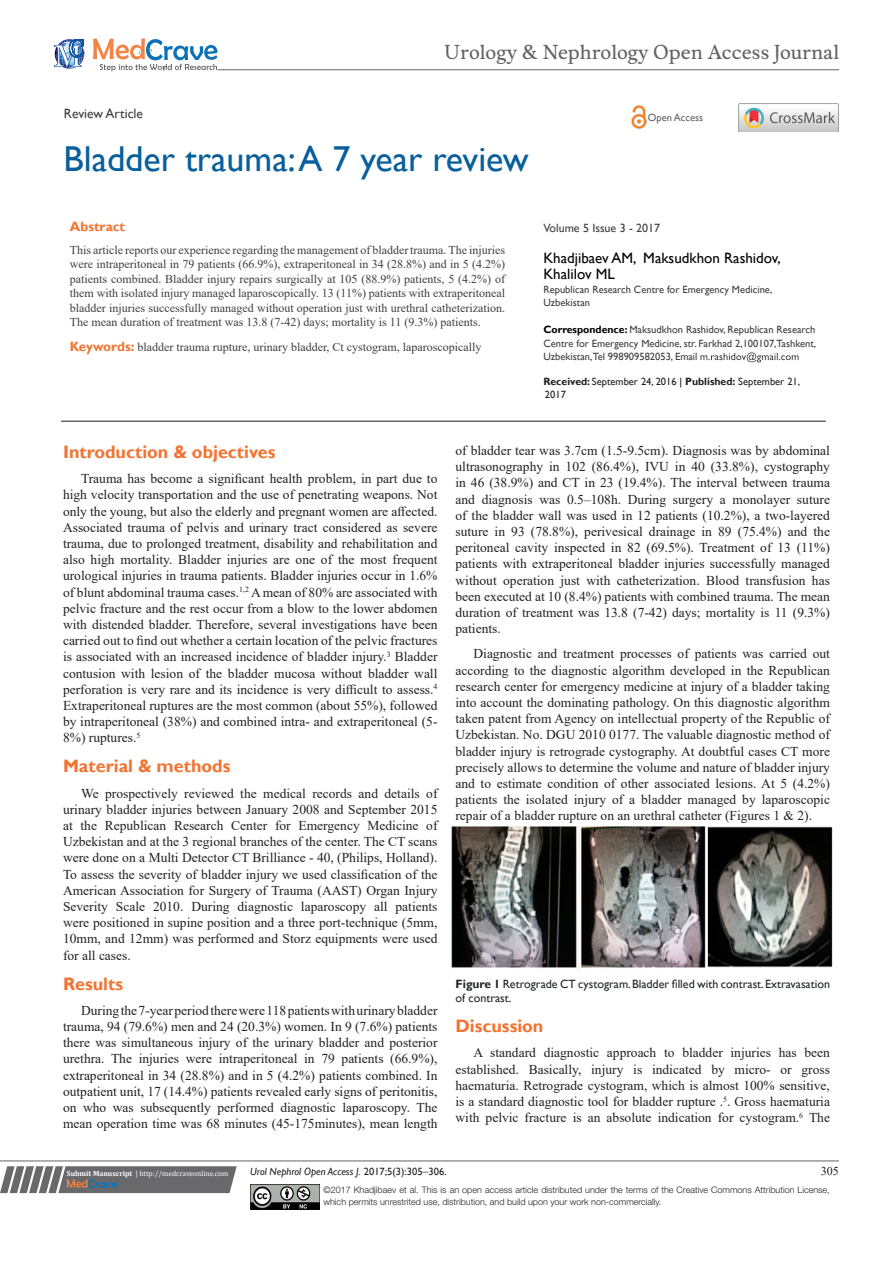
<style>
.page{position:relative;width:893px;height:1263px;background:#fff}
.page>*{position:absolute;margin:0;border:0;box-sizing:border-box;transform-origin:0 0}
.t1{font:36px "Gill Sans";color:#085f9c}
.t2{font:18.6px "Musee";color:#636366}
.List_Paragraph{font:700 18px "Gill Sans";color:#f37331}
.t3{font:15px/16.2px "Gill Sans";color:#000}
.t4{font:13.5px/16.2px "Times New Roman";color:#231f20;text-align:justify}
.t5{font:13.5px "Gill Sans";color:#3e3e3f}
.t6{font:700 13.5px "Gill Sans";color:#f37331}
.t7{font:12px/14.4px "Times New Roman";color:#3e3e3f;text-align:justify}
.List_Paragraph-2{font:12px/14.4px "Gill Sans";color:#212529}
.t8{font:12px "Gill Sans";color:#3e3e3f}
.t9{font:12px "Times New Roman";color:#231f20}
.t10{font:10.5px/13.5px "Gill Sans";color:#3e3e3f}
.t11{font:10.5px "Gill Sans";color:#231f20}
.t12{font:italic 10.5px "Gill Sans";color:#231f20}
.t13{font:10.5px "Gill Sans";color:#636366}
.t14{font:300 9px/12px "Helvetica Neue LT Std";color:#231f20}
.t15{font:7.5px "Cambria";color:#fff}
.s1{font-family:"Gill Sans";font-weight:700;font-size:13.5px;color:#f37331}
.s2{font-weight:700;color:#000}
.s3{font-weight:700}
.s4{color:#000}
.s5{font-style:normal}
.s6{font-family:"Times New Roman";font-style:normal;font-size:12px}
</style>
<div class="page">
<svg style="left:0;top:1166px;width:237px;height:27px;background:#78787a"></svg>
<hr style="left:0;top:1161px;width:839px;height:1px;background:#626465">
<hr style="left:61px;top:421px;width:765px;height:1px;background:#231f20">
<img style="left:250px;top:1185px;width:69px;height:24px">
<svg style="left:700px;top:352px;width:99px;height:10px"></svg>
<svg style="left:54px;top:39px;width:30px;height:30px"></svg>
<svg style="left:93px;top:38px;width:124px;height:33px"></svg>
<hr style="left:218px;top:70px;width:621px;height:1px;background:#626465">
<img style="left:631px;top:105px;width:16px;height:24px">
<img style="left:739px;top:104px;width:99px;height:28px">
<img style="left:452px;top:827px;width:381px;height:143px">
<p class="t5" style="left:64px;top:105px;width:81px">Review Article</p>
<p class="t2" style="left:444px;top:41px;width:397px">Urology &amp; Nephrology Open Access Journal</p>
<p class="t13" style="left:648px;top:112px;width:57px">Open Access</p>
<p class="t1" style="left:64px;top:138px;width:467px">Bladder trauma: A 7 year review</p>
<p class="t6" style="left:70px;top:218px;width:57px">Abstract</p>
<p class="t7" style="left:70px;top:242px;width:437px">This article reports our experience regarding the management of bladder trauma. The injuries were intraperitoneal in 79 patients (66.9%), extraperitoneal in 34 (28.8%) and in 5 (4.2%) patients combined. Bladder injury repairs surgically at 105 (88.9%) patients, 5 (4.2%) of them with isolated injury managed laparoscopically. 13 (11%) patients with extraperitoneal bladder injuries successfully managed without operation just with urethral catheterization.<br>The mean duration of treatment was 13.8 (7-42) days; mortality is 11 (9.3%) patients.</p>
<p class="t7" style="left:70px;top:340px;width:413px"><span class="s1">Keywords:</span> bladder trauma rupture, urinary bladder, Ct cystogram, laparoscopically</p>
<p class="t8" style="left:543px;top:221px;width:118px">Volume 5 Issue 3 - 2017</p>
<p class="t3" style="left:543px;top:250px;width:239px">Khadjibaev AM, Maksudkhon Rashidov,<br>Khalilov ML</p>
<p class="t10" style="left:543px;top:282px;width:231px">Republican Research Centre for Emergency Medicine,<br>Uzbekistan</p>
<p class="t10" style="left:543px;top:323px;width:274px;text-align:justify"><span class="s2">Correspondence:</span> Maksudkhon Rashidov, Republican Research Centre for Emergency Medicine, str. Farkhad 2,100107,Tashkent, Uzbekistan,Tel 998909582053, Email</p>
<p class="t11" style="left:543px;top:376px;width:258px"><span class="s3">Received:</span> September 24, 2016 <span class="s4">|</span> <span class="s3">Published:</span> September 21,</p>
<p class="t11" style="left:545px;top:388px;width:22px">2017</p>
<p class="List_Paragraph" style="left:63px;top:441px;width:214px">Introduction &amp; objectives</p>
<p class="t4" style="left:63px;top:470px;width:376px;text-indent:18px">Trauma has become a significant health problem, in part due to high velocity transportation and the use of penetrating weapons. Not only the young, but also the elderly and pregnant women are affected.<br>Associated trauma of pelvis and urinary tract considered as severe trauma, due to prolonged treatment, disability and rehabilitation and also high mortality. Bladder injuries are one of the most frequent urological injuries in trauma patients. Bladder injuries occur in 1.6% of blunt abdominal trauma cases.<sup>1,2</sup> A mean of 80% are associated with pelvic fracture and the rest occur from a blow to the lower abdomen with distended bladder. Therefore, several investigations have been carried out to find out whether a certain location of the pelvic fractures is associated with an increased incidence of bladder injury.<sup>3</sup> Bladder contusion with lesion of the bladder mucosa without bladder wall perforation is very rare and its incidence is very difficult to assess.<sup>4<br></sup>Extraperitoneal ruptures are the most common (about 55%), followed by intraperitoneal (38%) and combined intra- and extraperitoneal (5- 8%) ruptures.<sup>5</sup></p>
<p class="List_Paragraph" style="left:63px;top:755px;width:169px">Material &amp; methods</p>
<p class="t4" style="left:63px;top:784px;width:376px;text-indent:18px">We prospectively reviewed the medical records and details of urinary bladder injuries between January 2008 and September 2015 at the Republican Research Center for Emergency Medicine of Uzbekistan and at the 3 regional branches of the center. The CT scans were done on a Multi Detector CT Brilliance - 40, (Philips, Holland).<br>To assess the severity of bladder injury we used classification of the American Association for Surgery of Trauma (AAST) Organ Injury Severity Scale 2010. During diagnostic laparoscopy all patients were positioned in supine position and a three port-technique (5mm, 10mm, and 12mm) was performed and Storz equipments were used for all cases.</p>
<p class="List_Paragraph" style="left:63px;top:973px;width:62px">Results</p>
<p class="t4" style="left:63px;top:1002px;width:376px;text-indent:18px">During the 7-year period there were 118 patients with urinary bladder trauma, 94 (79.6%) men and 24 (20.3%) women. In 9 (7.6%) patients there was simultaneous injury of the urinary bladder and posterior urethra. The injuries were intraperitoneal in 79 patients (66.9%), extraperitoneal in 34 (28.8%) and in 5 (4.2%) patients combined. In outpatient unit, 17 (14.4%) patients revealed early signs of peritonitis, on who was subsequently performed diagnostic laparoscopy. The mean operation time was 68 minutes (45-175minutes), mean length</p>
<p class="t4" style="left:455px;top:442px;width:376px">of bladder tear was 3.7cm (1.5-9.5cm). Diagnosis was by abdominal ultrasonography in 102 (86.4%), IVU in 40 (33.8%), cystography in 46 (38.9%) and CT in 23 (19.4%). The interval between trauma and diagnosis was 0.5–108h. During surgery a monolayer suture of the bladder wall was used in 12 patients (10.2%), a two-layered suture in 93 (78.8%), perivesical drainage in 89 (75.4%) and the peritoneal cavity inspected in 82 (69.5%). Treatment of 13 (11%) patients with extraperitoneal bladder injuries successfully managed without operation just with catheterization. Blood transfusion has been executed at 10 (8.4%) patients with combined trauma. The mean duration of treatment was 13.8 (7-42) days; mortality is 11 (9.3%) patients.</p>
<p class="t4" style="left:455px;top:645px;width:376px;text-indent:18px">Diagnostic and treatment processes of patients was carried out according to the diagnostic algorithm developed in the Republican research center for emergency medicine at injury of a bladder taking into account the dominating pathology. On this diagnostic algorithm taken patent from Agency on intellectual property of the Republic of Uzbekistan. No. DGU 2010 0177. The valuable diagnostic method of bladder injury is retrograde cystography. At doubtful cases CT more precisely allows to determine the volume and nature of bladder injury and to estimate condition of other associated lesions. At 5 (4.2%) patients the isolated injury of a bladder managed by laparoscopic repair of a bladder rupture on an urethral catheter (Figures 1 &amp; 2).</p>
<p class="List_Paragraph-2" style="left:455px;top:977px;width:376px"><span class="s3">Figure 1</span> Retrograde CT cystogram. Bladder filled with contrast. Extravasation of contrast.</p>
<p class="List_Paragraph" style="left:455px;top:1015px;width:89px">Discussion</p>
<p class="t4" style="left:455px;top:1044px;width:376px;text-indent:18px">A standard diagnostic approach to bladder injuries has been established. Basically, injury is indicated by micro- or gross haematuria. Retrograde cystogram, which is almost 100% sensitive, is a standard diagnostic tool for bladder rupture .<sup>5</sup>. Gross haematuria with pelvic fracture is an absolute indication for cystogram.<sup>6</sup> The</p>
<p class="t15" style="left:67px;top:1169px;width:163px"><span class="s3">Submit Manuscript</span> | http://medcraveonline.com</p>
<p class="t12" style="left:250px;top:1165px;width:198px">Urol Nephrol Open Access J. <span class="s5">2017;5(3):305</span><span class="s6">‒</span><span class="s5">306.</span></p>
<p class="t9" style="left:821px;top:1162px;width:19px">305</p>
<p class="t14" style="left:323px;top:1183px;width:508px">©2017 Khadjibaev et al. This is an open access article distributed under the terms of the Creative Commons Attribution License, which permits unrestrited use, distribution, and build upon your work non-commercially.</p>
</div>
